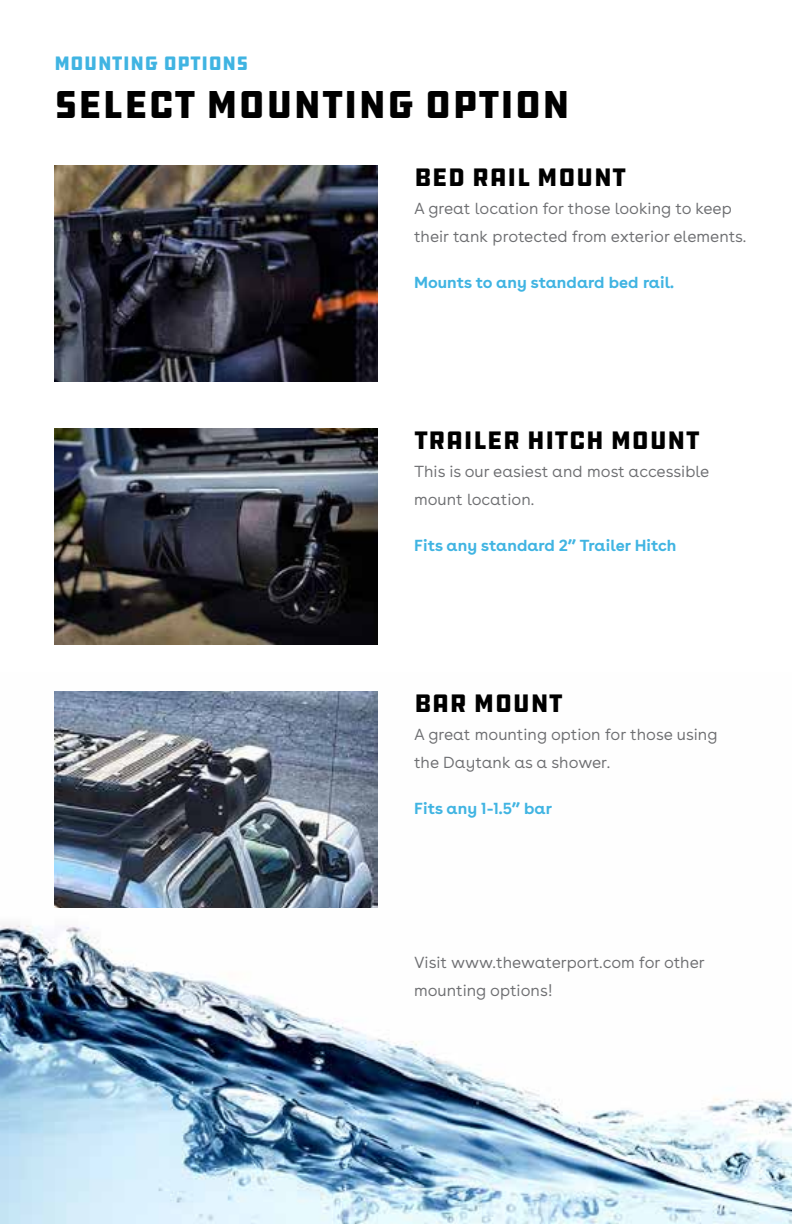
<style>
.page{position:relative;width:792px;height:1224px;background:#fff}
.page>*{position:absolute;margin:0;border:0;box-sizing:border-box;transform-origin:0 0}
.t1{font:40px "DDC Hardware";color:#000}
.t2{font:26px "DDC Hardware";color:#000}
.t3{font:20px "DDC Hardware";color:#40b4e2}
.t4{font:300 16px/28px "Buenos Aires";color:#6d6e71}
.t5{font:700 16px "Buenos Aires";color:#40b4e2}
</style>
<div class="page">
<img style="left:0;top:907px;width:792px;height:317px">
<img style="left:54px;top:165px;width:324px;height:216px">
<img style="left:54px;top:428px;width:324px;height:216px">
<img style="left:54px;top:691px;width:324px;height:216px">
<p class="t3" style="left:54px;top:51px;width:196px">MOUNTING OPTIONS</p>
<h1 class="t1" style="left:54px;top:79px;width:518px">SELECT MOUNTING OPTION</h1>
<h2 class="t2" style="left:414px;top:161px;width:214px">BED RAIL MOUNT</h2>
<p class="t4" style="left:414px;top:195px;width:334px">A great location for those looking to keep their tank protected from exterior elements.</p>
<p class="t5" style="left:414px;top:273px;width:262px">Mounts to any standard bed rail.</p>
<h2 class="t2" style="left:414px;top:424px;width:288px">TRAILER HITCH MOUNT</h2>
<p class="t4" style="left:414px;top:458px;width:297px">This is our easiest and most accessible mount location.</p>
<p class="t5" style="left:414px;top:536px;width:264px">Fits any standard 2” Trailer Hitch</p>
<h2 class="t2" style="left:414px;top:687px;width:151px">BAR MOUNT</h2>
<p class="t4" style="left:414px;top:721px;width:305px">A great mounting option for those using the Daytank as a shower.</p>
<p class="t5" style="left:414px;top:799px;width:140px">Fits any 1-1.5” bar</p>
<p class="t4" style="left:414px;top:949px;width:292px">Visit www.thewaterport.com for other mounting options!</p>
</div>
